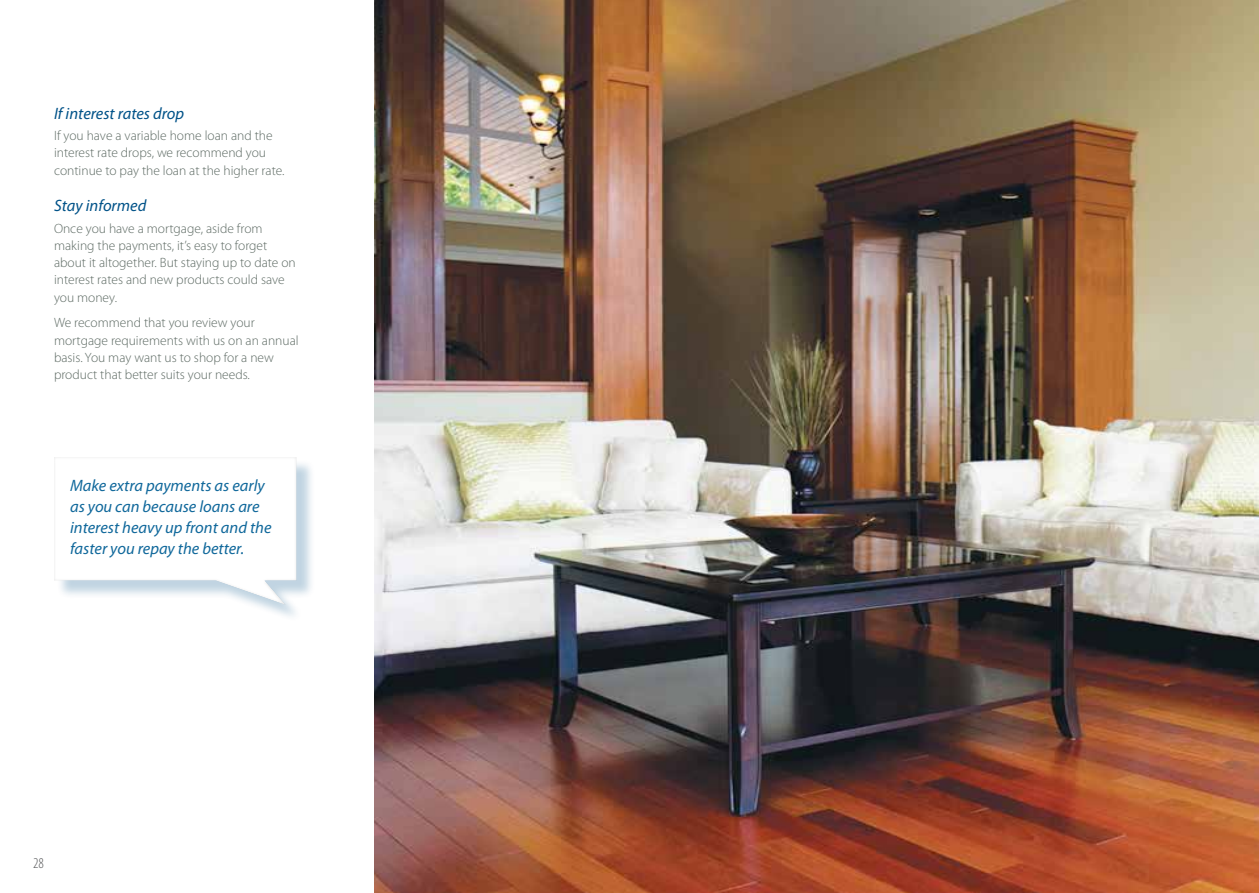
<style>
.page{position:relative;width:1259px;height:893px;background:#fff}
.page>*{position:absolute;margin:0;border:0;box-sizing:border-box;transform-origin:0 0}
.t1{font:italic 16.5px/21px "Myriad Pro";color:#10689b}
.t2{font:italic 16.5px "Myriad Pro";color:#005288}
.t3{font:300 condensed 15px "Myriad Pro";color:#58595b}
.t4{font:300 13.5px/17.2px "Myriad Pro";color:#5d6a63}
</style>
<div class="page">
<img style="left:374px;top:0;width:885px;height:893px">
<div style="left:56px;top:459px;width:259px;height:163px;background:#005288;opacity:.25"></div>
<div style="left:52px;top:454px;width:245px;height:152px;background:#000;opacity:.15"></div>
<p class="t2" style="left:54px;top:103px;width:132px">If interest rates drop</p>
<p class="t4" style="left:54px;top:127px;width:232px">If you have a variable home loan and the interest rate drops, we recommend you continue to pay the loan at the higher rate.</p>
<p class="t2" style="left:54px;top:195px;width:94px">Stay informed</p>
<p class="t4" style="left:54px;top:220px;width:243px">Once you have a mortgage, aside from making the payments, it’s easy to forget about it altogether. But staying up to date on interest rates and new products could save you money.</p>
<p class="t4" style="left:54px;top:315px;width:246px">We recommend that you review your mortgage requirements with us on an annual basis. You may want us to shop for a new product that better suits your needs.</p>
<p class="t1" style="left:70px;top:475px;width:203px">Make extra payments as early as you can because loans are interest heavy up front and the faster you repay the better.</p>
<p class="t3" style="left:33px;top:855px;width:12px">28</p>
</div>
